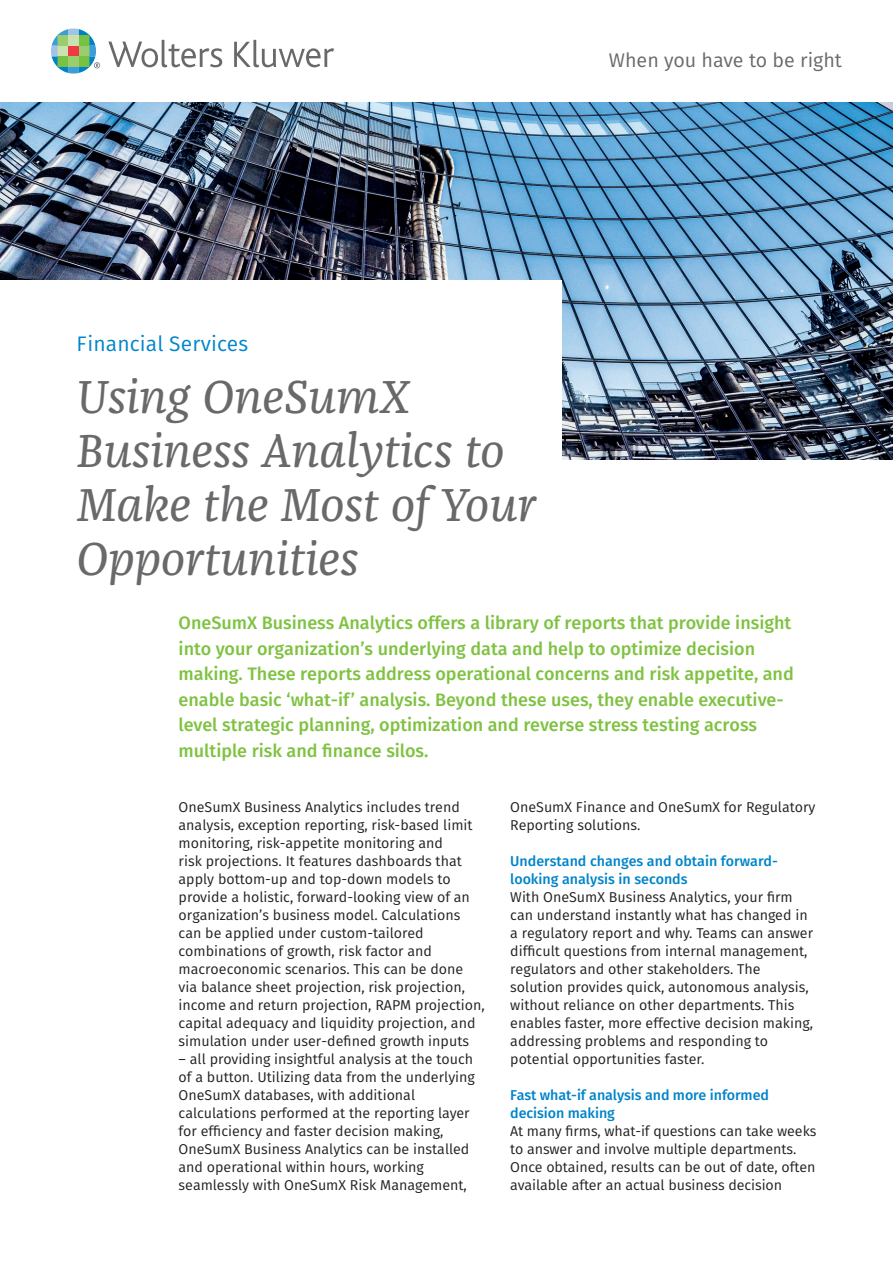
<style>
.page{position:relative;width:893px;height:1263px;background:#fff}
.page>*{position:absolute;margin:0;border:0;box-sizing:border-box;transform-origin:0 0}
.t1{font:italic 48px/54px "Franziska Pro";color:#69696c}
.t2{font:21px "Fira Sans";letter-spacing:.005em;color:#0084ca}
.t3{font:19.65px "Fira Sans";color:#69696c}
.t4{font:500 18px/25.5px "Fira Sans";color:#7fc241}
.t5{font:14.25px/18px "Fira Sans";color:#231f20}
.t6{font:500 14.25px/18px "Fira Sans";letter-spacing:-.005em;color:#0084ca}
</style>
<div class="page">
<img style="left:0;top:102px;width:893px;height:357px">
<svg style="left:108px;top:40px;width:114px;height:27px"></svg>
<svg style="left:234px;top:40px;width:100px;height:27px"></svg>
<svg style="left:51px;top:28px;width:49px;height:46px"></svg>
<div style="left:0;top:281px;width:561px;height:263px;background:#fff"></div>
<h3 class="t3" style="left:609px;top:45px;width:235px">When you have to be right</h3>
<h2 class="t2" style="left:77px;top:328px;width:173px">Financial Services</h2>
<h1 class="t1" style="left:77px;top:370px;width:461px">Using OneSumX<br>Business Analytics to<br>Make the Most of Your<br>Opportunities</h1>
<p class="t4" style="left:179px;top:609px;width:617px">OneSumX Business Analytics offers a library of reports that provide insight into your organization’s underlying data and help to optimize decision making. These reports address operational concerns and risk appetite, and enable basic ‘what-if’ analysis. Beyond these uses, they enable executive&shy;level strategic planning, optimization and reverse stress testing across multiple risk and finance silos.</p>
<p class="t5" style="left:179px;top:797px;width:308px">OneSumX Business Analytics includes trend analysis, exception reporting, risk-based limit monitoring, risk-appetite monitoring and<br>risk projections. It features dashboards that apply bottom-up and top-down models to provide a holistic, forward-looking view of an organization’s business model. Calculations can be applied under custom-tailored combinations of growth, risk factor and macroeconomic scenarios. This can be done via balance sheet projection, risk projection, income and return projection, RAPM projection, capital adequacy and liquidity projection, and simulation under user-defined growth inputs</p>
<p class="t5" style="left:179px;top:1049px;width:298px">– all providing insightful analysis at the touch of a button. Utilizing data from the underlying OneSumX databases, with additional calculations performed at the reporting layer for efficiency and faster decision making, OneSumX Business Analytics can be installed and operational within hours, working seamlessly with OneSumX Risk Management,</p>
<p class="t5" style="left:510px;top:797px;width:307px">OneSumX Finance and OneSumX for Regulatory<br>Reporting solutions.</p>
<p class="t6" style="left:510px;top:851px;width:269px">Understand changes and obtain forward&shy;looking analysis in seconds</p>
<p class="t5" style="left:510px;top:887px;width:304px">With OneSumX Business Analytics, your firm can understand instantly what has changed in a regulatory report and why. Teams can answer difficult questions from internal management, regulators and other stakeholders. The solution provides quick, autonomous analysis, without reliance on other departments. This enables faster, more effective decision making, addressing problems and responding to potential opportunities faster.</p>
<p class="t6" style="left:510px;top:1085px;width:260px">Fast what-if analysis and more informed decision making</p>
<p class="t5" style="left:510px;top:1121px;width:308px">At many firms, what-if questions can take weeks to answer and involve multiple departments.<br>Once obtained, results can be out of date, often available after an actual business decision</p>
</div>
